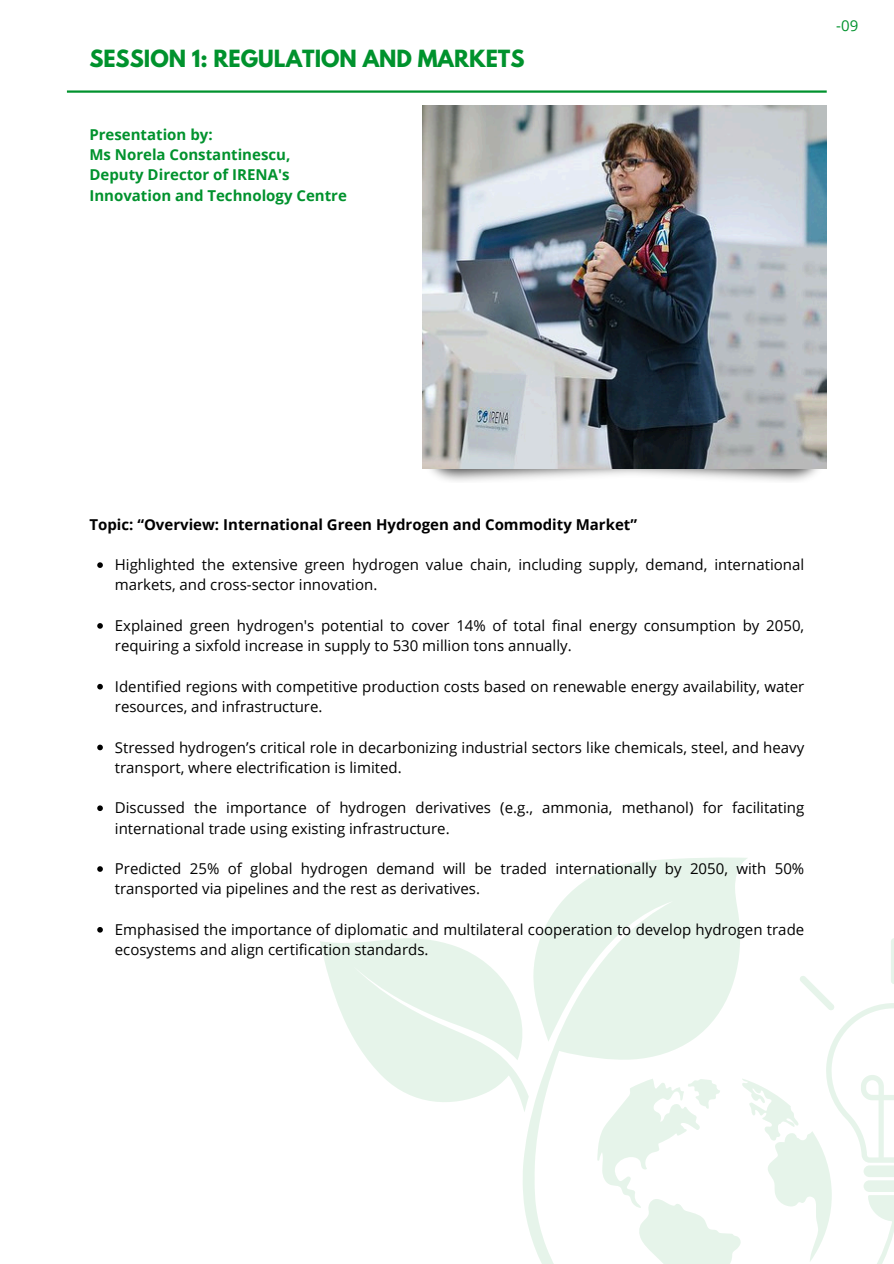
<style>
.page{position:relative;width:894px;height:1264px;background:#fff}
.page>*{position:absolute;margin:0;border:0;box-sizing:border-box;transform-origin:0 0}
.t1{font:700 21px "League Spartan";color:#00922d}
.t2{font:15px/20.2px "Open Sans";color:#000}
.t3{font:700 15px/20.2px "Open Sans";color:#00922d}
.t4{font:700 15px "Open Sans";color:#000}
.t5{font:15px "Open Sans";color:#00922d}
</style>
<div class="page">
<hr style="left:67px;top:90px;width:759px;height:3px;background:#00922d">
<img style="left:422px;top:468px;width:404px;height:13px">
<svg style="left:320px;top:857px;width:573px;height:406px"></svg>
<svg style="left:97px;top:562px;width:6px;height:6px"></svg>
<svg style="left:97px;top:623px;width:6px;height:5px"></svg>
<svg style="left:97px;top:684px;width:6px;height:5px"></svg>
<svg style="left:97px;top:744px;width:6px;height:6px"></svg>
<svg style="left:97px;top:805px;width:6px;height:6px"></svg>
<svg style="left:97px;top:866px;width:6px;height:5px"></svg>
<svg style="left:97px;top:927px;width:6px;height:5px"></svg>
<img style="left:422px;top:105px;width:404px;height:363px">
<p class="t1" style="left:89px;top:48px;width:436px">SESSION 1: REGULATION AND MARKETS</p>
<p class="t3" style="left:89px;top:124px;width:259px">Presentation by:<br>Ms Norela Constantinescu,<br>Deputy Director of IRENA's<br>Innovation and Technology Centre</p>
<p class="t5" style="left:836px;top:15px;width:23px">-09</p>
<p class="t4" style="left:89px;top:513px;width:549px">Topic: “Overview: International Green Hydrogen and Commodity Market”</p>
<h1 class="t2" style="left:115px;top:554px;width:690px">Highlighted the extensive green hydrogen value chain, including supply, demand, international markets, and cross-sector innovation.</h1>
<p class="t2" style="left:115px;top:615px;width:690px">Explained green hydrogen's potential to cover 14% of total final energy consumption by 2050, requiring a sixfold increase in supply to 530 million tons annually.</p>
<h2 class="t2" style="left:115px;top:675px;width:690px">Identified regions with competitive production costs based on renewable energy availability, water resources, and infrastructure.</h2>
<p class="t2" style="left:115px;top:736px;width:690px">Stressed hydrogen’s critical role in decarbonizing industrial sectors like chemicals, steel, and heavy transport, where electrification is limited.</p>
<p class="t2" style="left:115px;top:797px;width:690px">Discussed the importance of hydrogen derivatives (e.g., ammonia, methanol) for facilitating international trade using existing infrastructure.</p>
<h2 class="t2" style="left:115px;top:858px;width:690px">Predicted 25% of global hydrogen demand will be traded internationally by 2050, with 50% transported via pipelines and the rest as derivatives.</h2>
<p class="t2" style="left:115px;top:918px;width:690px">Emphasised the importance of diplomatic and multilateral cooperation to develop hydrogen trade ecosystems and align certification standards.</p>
</div>
